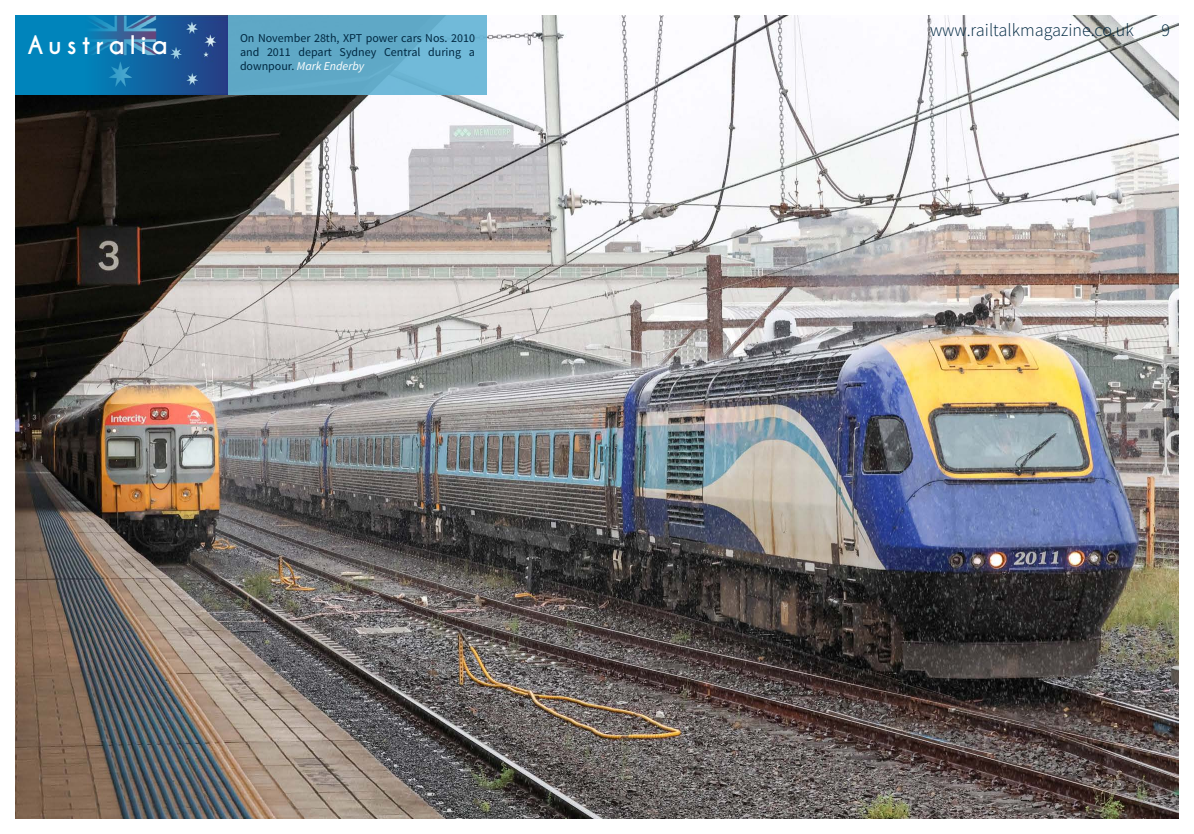
<style>
.page{position:relative;width:1194px;height:834px;background:#fff}
.page>*{position:absolute;margin:0;border:0;box-sizing:border-box;transform-origin:0 0}
.t1{font:700 24px "Caviar Dreams";letter-spacing:.2em;color:#fff}
.t2{font:300 18px "Source Sans Pro";color:#002841}
.t3{font:12px/14.4px "Source Sans Pro";color:#002841;text-align:justify}
.s1{font-style:italic;color:#fff}
</style>
<div class="page">
<img style="left:15px;top:15px;width:1164px;height:804px">
<div style="left:228px;top:15px;width:260px;height:80px;background:linear-gradient(to right,#59a2c0,#6fb8d7)"></div>
<div style="left:15px;top:15px;width:213px;height:80px;background:#0084bb"></div>
<img style="left:91px;top:15px;width:136px;height:80px">
<h1 class="t1" style="left:28px;top:30px;width:142px">Australia</h1>
<p class="t3" style="left:240px;top:31px;width:236px">On November 28th, XPT power cars Nos. 2010 and 2011 depart Sydney Central during a downpour. <span class="s1">Mark Enderby</span></p>
<h2 class="t2" style="left:930px;top:19px;width:205px">www.railtalkmagazine.co.uk</h2>
<h2 class="t2" style="left:1161px;top:19px;width:10px">9</h2>
</div>
